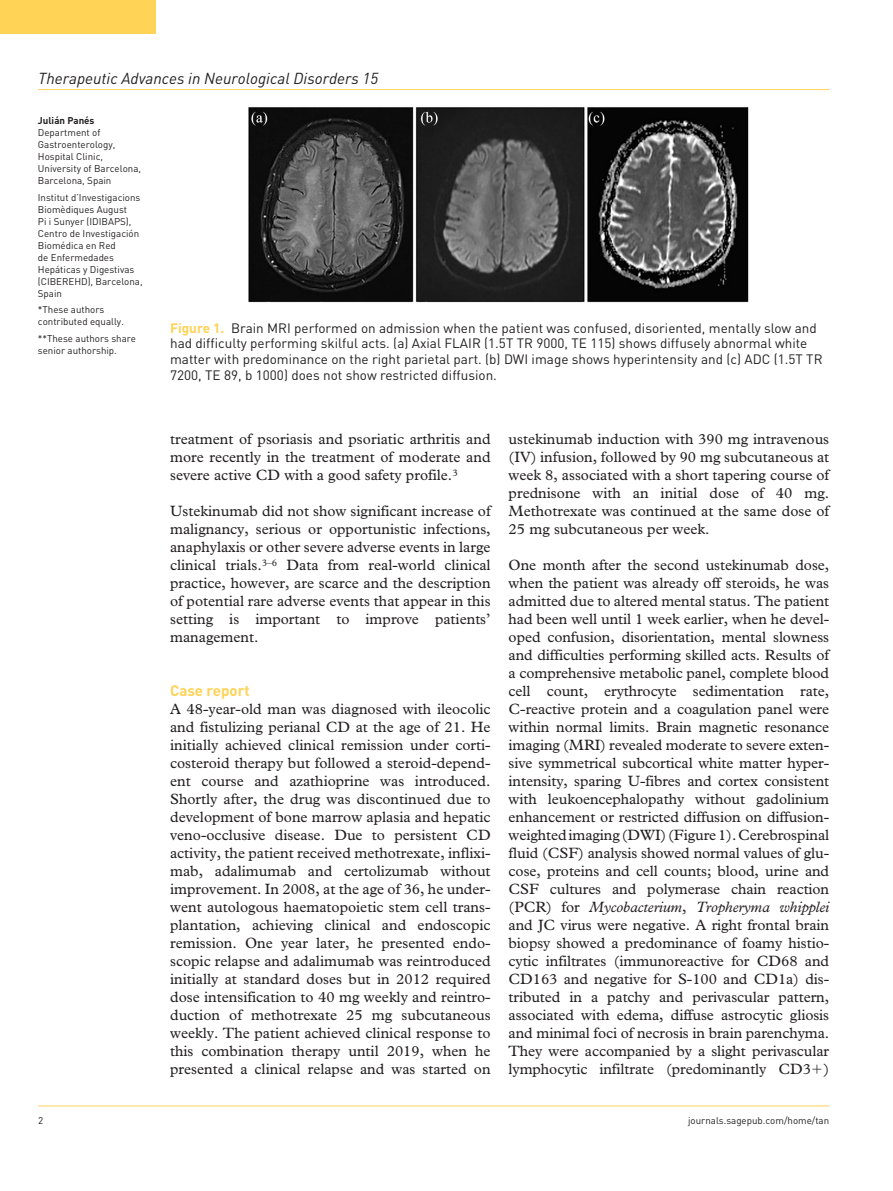
<style>
.page{position:relative;width:893px;height:1191px;background:#fff}
.page>*{position:absolute;margin:0;border:0;box-sizing:border-box;transform-origin:0 0}
.t1{font:italic 15.75px "DIN";color:#231f20}
.t2{font:15px/18px "Plantin Std";color:#231f20;text-align:justify}
.t3{font:700 15px "DIN";color:#fed356}
.t4{font:13.5px/15.8px "DIN";color:#231f20}
.t5{font:9.75px/12px "DIN";color:#231f20}
.t6{font:700 9.75px "DIN";color:#231f20}
.s1{font-weight:700;color:#fed356}
.s2{font-style:italic}
</style>
<div class="page">
<hr style="left:38px;top:89px;width:791px;height:1px;background:#fed356">
<hr style="left:38px;top:1105px;width:791px;height:1px;background:#fed356">
<div style="left:0;top:0;width:155px;height:34px;background:#fed356"></div>
<img style="left:248px;top:107px;width:501px;height:196px">
<p class="t1" style="left:38px;top:68px;width:341px">Therapeutic Advances in Neurological Disorders 15</p>
<p class="t6" style="left:38px;top:114px;width:58px">Julián Panés</p>
<p class="t5" style="left:38px;top:126px;width:105px">Department of<br>Gastroenterology,<br>Hospital Clinic,<br>University of Barcelona,<br>Barcelona, Spain</p>
<p class="t5" style="left:38px;top:191px;width:106px">Institut d’Investigacions<br>Biomèdiques August<br>Pi i Sunyer (IDIBAPS),<br>Centro de Investigación<br>Biomédica en Red<br>de Enfermedades<br>Hepáticas y Digestivas (CIBEREHD), Barcelona,<br>Spain</p>
<p class="t5" style="left:38px;top:303px;width:88px">*These authors contributed equally.</p>
<p class="t5" style="left:38px;top:332px;width:100px">**These authors share senior authorship.</p>
<p class="t4" style="left:170px;top:319px;width:654px"><span class="s1">Figure 1.</span> Brain MRI performed on admission when the patient was confused, disoriented, mentally slow and had difficulty performing skilful acts. (a) Axial FLAIR (1.5T TR 9000, TE 115) shows diffusely abnormal white matter with predominance on the right parietal part. (b) DWI image shows hyperintensity and (c) ADC (1.5T TR 7200, TE 89, b 1000) does not show restricted diffusion.</p>
<p class="t2" style="left:170px;top:430px;width:322px">treatment of psoriasis and psoriatic arthritis and more recently in the treatment of moderate and severe active CD with a good safety profile.<sup>3</sup></p>
<p class="t2" style="left:170px;top:502px;width:322px">Ustekinumab did not show significant increase of malignancy, serious or opportunistic infections, anaphylaxis or other severe adverse events in large clinical trials.<sup>3–6</sup> Data from real-world clinical practice, however, are scarce and the description of potential rare adverse events that appear in this setting is important to improve patients’ management.</p>
<p class="t3" style="left:170px;top:681px;width:81px">Case report</p>
<p class="t2" style="left:170px;top:700px;width:322px">A 48-year-old man was diagnosed with ileocolic and fistulizing perianal CD at the age of 21. He initially achieved clinical remission under corti&shy;costeroid therapy but followed a steroid-depend&shy;ent course and azathioprine was introduced.<br>Shortly after, the drug was discontinued due to development of bone marrow aplasia and hepatic veno-occlusive disease. Due to persistent CD activity, the patient received methotrexate, inflixi&shy;mab, adalimumab and certolizumab without improvement. In 2008, at the age of 36, he under&shy;went autologous haematopoietic stem cell trans&shy;plantation, achieving clinical and endoscopic remission. One year later, he presented endo&shy;scopic relapse and adalimumab was reintroduced initially at standard doses but in 2012 required dose intensification to 40 mg weekly and reintro&shy;duction of methotrexate 25 mg subcutaneous weekly. The patient achieved clinical response to this combination therapy until 2019, when he presented a clinical relapse and was started on</p>
<p class="t2" style="left:509px;top:430px;width:322px">ustekinumab induction with 390 mg intravenous (IV) infusion, followed by 90 mg subcutaneous at week 8, associated with a short tapering course of prednisone with an initial dose of 40 mg.<br>Methotrexate was continued at the same dose of 25 mg subcutaneous per week.</p>
<p class="t2" style="left:509px;top:556px;width:322px">One month after the second ustekinumab dose, when the patient was already off steroids, he was admitted due to altered mental status. The patient had been well until 1 week earlier, when he devel&shy;oped confusion, disorientation, mental slowness and difficulties performing skilled acts. Results of a comprehensive metabolic panel, complete blood cell count, erythrocyte sedimentation rate, C-reactive protein and a coagulation panel were within normal limits. Brain magnetic resonance imaging (MRI) revealed moderate to severe exten&shy;sive symmetrical subcortical white matter hyper&shy;intensity, sparing U-fibres and cortex consistent with leukoencephalopathy without gadolinium enhancement or restricted diffusion on diffusion&shy;weighted imaging (DWI) (Figure 1). Cerebrospinal fluid (CSF) analysis showed normal values of glu&shy;cose, proteins and cell counts; blood, urine and CSF cultures and polymerase chain reaction (PCR) for <span class="s2">Mycobacterium</span>, <span class="s2">Tropheryma whipplei </span>and JC virus were negative. A right frontal brain biopsy showed a predominance of foamy histio&shy;cytic infiltrates (immunoreactive for CD68 and CD163 and negative for S-100 and CD1a) dis&shy;tributed in a patchy and perivascular pattern, associated with edema, diffuse astrocytic gliosis and minimal foci of necrosis in brain parenchyma.<br>They were accompanied by a slight perivascular lymphocytic infiltrate (predominantly CD3 )</p>
<p class="t5" style="left:38px;top:1114px;width:7px">2</p>
<p class="t5" style="left:688px;top:1114px;width:143px">journals.sagepub.com/home/tan</p>
</div>
